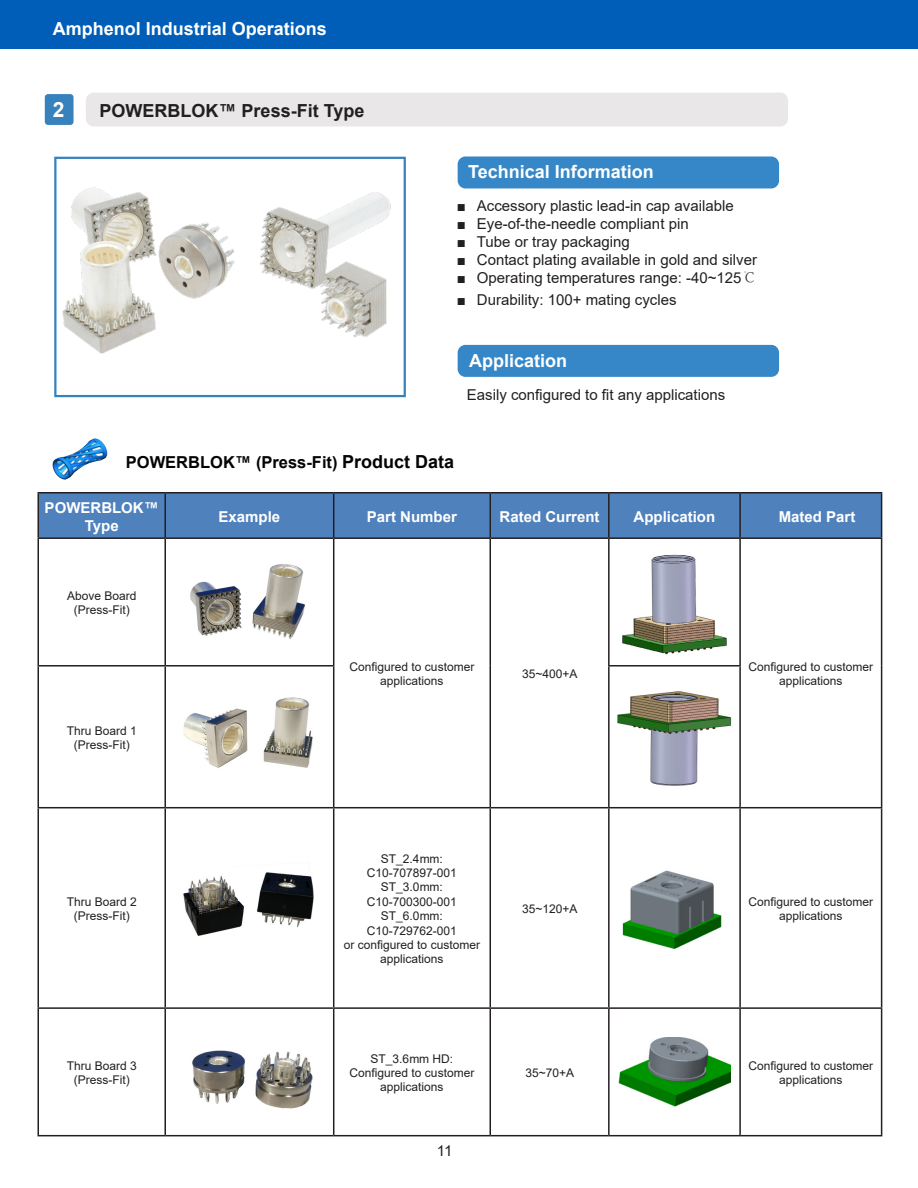
<style>
.page{position:relative;width:918px;height:1188px;background:#fff}
.page>*{position:absolute;margin:0;border:0;box-sizing:border-box;transform-origin:0 0}
.t1{font:700 21px "Arial";color:#fff}
.t2{font:700 18px "Arial";color:#fff}
.t3{font:700 18px "Arial";color:#231f20}
.t4{font:700 16.5px "Arial";color:#040503}
.t5{font:15px "Arial";color:#231f20}
.t6{font:700 15px/18px "Arial";color:#fff;text-align:center}
.t7{font:12px/14.4px "Arial";color:#231f20;text-align:center}
.s1{font-family:"Adobe Song Std";font-weight:300}
.s2{font-size:18px}
</style>
<div class="page">
<div style="left:39px;top:494px;width:842px;height:43px;background:#4f81bd"></div>
<hr style="left:38px;top:492px;width:127px;height:2px;background:#231f20">
<hr style="left:38px;top:493px;width:1px;height:44px;background:#231f20">
<hr style="left:165px;top:492px;width:169px;height:2px;background:#231f20">
<hr style="left:164px;top:493px;width:2px;height:44px;background:#231f20">
<hr style="left:334px;top:492px;width:156px;height:2px;background:#231f20">
<hr style="left:333px;top:493px;width:1px;height:44px;background:#231f20">
<hr style="left:490px;top:492px;width:119px;height:2px;background:#231f20">
<hr style="left:490px;top:493px;width:1px;height:44px;background:#231f20">
<hr style="left:609px;top:492px;width:131px;height:2px;background:#231f20">
<hr style="left:608px;top:493px;width:2px;height:44px;background:#231f20">
<hr style="left:740px;top:492px;width:142px;height:2px;background:#231f20">
<hr style="left:739px;top:493px;width:2px;height:44px;background:#231f20">
<hr style="left:881px;top:493px;width:1px;height:44px;background:#231f20">
<hr style="left:38px;top:537px;width:127px;height:2px;background:#231f20">
<hr style="left:38px;top:539px;width:1px;height:126px;background:#231f20">
<hr style="left:165px;top:537px;width:169px;height:2px;background:#231f20">
<hr style="left:164px;top:539px;width:2px;height:126px;background:#231f20">
<hr style="left:334px;top:537px;width:156px;height:2px;background:#231f20">
<hr style="left:333px;top:539px;width:1px;height:126px;background:#231f20">
<hr style="left:490px;top:537px;width:119px;height:2px;background:#231f20">
<hr style="left:490px;top:539px;width:1px;height:127px;background:#231f20">
<hr style="left:609px;top:537px;width:131px;height:2px;background:#231f20">
<hr style="left:608px;top:539px;width:2px;height:126px;background:#231f20">
<hr style="left:740px;top:537px;width:142px;height:2px;background:#231f20">
<hr style="left:739px;top:539px;width:2px;height:126px;background:#231f20">
<hr style="left:881px;top:539px;width:1px;height:127px;background:#231f20">
<hr style="left:38px;top:665px;width:127px;height:2px;background:#231f20">
<hr style="left:38px;top:667px;width:1px;height:140px;background:#231f20">
<hr style="left:165px;top:665px;width:169px;height:2px;background:#231f20">
<hr style="left:164px;top:667px;width:2px;height:140px;background:#231f20">
<hr style="left:333px;top:667px;width:1px;height:140px;background:#231f20">
<hr style="left:490px;top:666px;width:1px;height:141px;background:#231f20">
<hr style="left:608px;top:665px;width:133px;height:2px;background:#231f20">
<hr style="left:608px;top:667px;width:2px;height:140px;background:#231f20">
<hr style="left:739px;top:667px;width:2px;height:140px;background:#231f20">
<hr style="left:881px;top:666px;width:1px;height:141px;background:#231f20">
<hr style="left:38px;top:807px;width:127px;height:1px;background:#231f20">
<hr style="left:38px;top:808px;width:1px;height:199px;background:#231f20">
<hr style="left:165px;top:807px;width:169px;height:1px;background:#231f20">
<hr style="left:164px;top:808px;width:2px;height:199px;background:#231f20">
<hr style="left:334px;top:807px;width:156px;height:1px;background:#231f20">
<hr style="left:333px;top:808px;width:1px;height:199px;background:#231f20">
<hr style="left:490px;top:807px;width:119px;height:1px;background:#231f20">
<hr style="left:490px;top:808px;width:1px;height:199px;background:#231f20">
<hr style="left:609px;top:807px;width:131px;height:1px;background:#231f20">
<hr style="left:608px;top:808px;width:2px;height:199px;background:#231f20">
<hr style="left:740px;top:807px;width:142px;height:1px;background:#231f20">
<hr style="left:739px;top:808px;width:2px;height:199px;background:#231f20">
<hr style="left:881px;top:808px;width:1px;height:199px;background:#231f20">
<hr style="left:38px;top:1007px;width:127px;height:2px;background:#231f20">
<hr style="left:38px;top:1009px;width:1px;height:126px;background:#231f20">
<hr style="left:165px;top:1007px;width:169px;height:2px;background:#231f20">
<hr style="left:164px;top:1009px;width:2px;height:126px;background:#231f20">
<hr style="left:334px;top:1007px;width:156px;height:2px;background:#231f20">
<hr style="left:333px;top:1009px;width:1px;height:126px;background:#231f20">
<hr style="left:490px;top:1007px;width:119px;height:2px;background:#231f20">
<hr style="left:490px;top:1009px;width:1px;height:126px;background:#231f20">
<hr style="left:609px;top:1007px;width:131px;height:2px;background:#231f20">
<hr style="left:608px;top:1009px;width:2px;height:126px;background:#231f20">
<hr style="left:740px;top:1007px;width:142px;height:2px;background:#231f20">
<hr style="left:739px;top:1009px;width:2px;height:126px;background:#231f20">
<hr style="left:881px;top:1009px;width:1px;height:126px;background:#231f20">
<hr style="left:38px;top:1135px;width:127px;height:1px;background:#231f20">
<hr style="left:165px;top:1135px;width:169px;height:1px;background:#231f20">
<hr style="left:334px;top:1135px;width:156px;height:1px;background:#231f20">
<hr style="left:490px;top:1135px;width:119px;height:1px;background:#231f20">
<hr style="left:609px;top:1135px;width:131px;height:1px;background:#231f20">
<hr style="left:740px;top:1135px;width:142px;height:1px;background:#231f20">
<img style="left:190px;top:564px;width:115px;height:75px">
<img style="left:622px;top:554px;width:105px;height:101px">
<img style="left:183px;top:697px;width:130px;height:71px">
<img style="left:617px;top:691px;width:115px;height:95px">
<img style="left:183px;top:872px;width:131px;height:64px">
<img style="left:622px;top:870px;width:100px;height:80px">
<img style="left:192px;top:1050px;width:121px;height:59px">
<img style="left:619px;top:1038px;width:111px;height:69px">
<div style="left:458px;top:345px;width:321px;height:32px;background:#3687c7;border-radius:8px"></div>
<div style="left:458px;top:156px;width:321px;height:32px;background:#3687c7;border-radius:8px"></div>
<div style="left:86px;top:93px;width:702px;height:33px;background:#e9e7e8;border-radius:8px"></div>
<div style="left:45px;top:94px;width:29px;height:31px;background:#3781bd;border-radius:3px"></div>
<div style="left:44px;top:147px;width:371px;height:260px;background:#fff;opacity:.75"></div>
<div style="left:54px;top:157px;width:352px;height:240px;border:2px solid #3682bd"></div>
<img style="left:52px;top:438px;width:56px;height:42px">
<div style="left:0;top:0;width:918px;height:49px;background:#005eb8"></div>
<p class="t2" style="left:53px;top:16px;width:276px">Amphenol Industrial Operations</p>
<p class="t1" style="left:53px;top:95px;width:13px">2</p>
<p class="t3" style="left:100px;top:98px;width:266px">POWERBLOK™ Press-Fit Type</p>
<p class="t2" style="left:468px;top:159px;width:187px">Technical Information</p>
<p class="t5" style="left:457px;top:196px;width:279px">■ Accessory plastic lead-in cap available</p>
<p class="t5" style="left:457px;top:214px;width:234px">■ Eye-of-the-needle compliant pin</p>
<p class="t5" style="left:457px;top:232px;width:175px">■ Tube or tray packaging</p>
<p class="t5" style="left:457px;top:250px;width:302px">■ Contact plating available in gold and silver</p>
<p class="t5" style="left:457px;top:268px;width:301px">■ Operating temperatures range: -40~125<span class="s1">℃</span></p>
<p class="t5" style="left:457px;top:289px;width:221px">■ Durability: 100+ mating cycles</p>
<p class="t2" style="left:469px;top:348px;width:100px">Application</p>
<p class="t5" style="left:467px;top:384px;width:260px">Easily configured to fit any applications</p>
<p class="t4" style="left:126px;top:451px;width:330px">POWERBLOK™ (Press-Fit) <span class="s2">Product Data</span></p>
<p class="t6" style="left:45px;top:499px;width:116px">POWERBLOK™<br>Type</p>
<p class="t6" style="left:219px;top:508px;width:63px">Example</p>
<p class="t6" style="left:367px;top:508px;width:92px">Part Number</p>
<p class="t6" style="left:500px;top:508px;width:102px">Rated Current</p>
<p class="t6" style="left:634px;top:508px;width:83px">Application</p>
<p class="t6" style="left:779px;top:508px;width:78px">Mated Part</p>
<p class="t7" style="left:67px;top:588px;width:71px">Above Board</p>
<p class="t7" style="left:74px;top:603px;width:57px">(Press-Fit)</p>
<p class="t7" style="left:67px;top:723px;width:72px">Thru Board 1</p>
<p class="t7" style="left:74px;top:738px;width:57px">(Press-Fit)</p>
<p class="t7" style="left:67px;top:894px;width:72px">Thru Board 2</p>
<p class="t7" style="left:74px;top:909px;width:57px">(Press-Fit)</p>
<p class="t7" style="left:67px;top:1058px;width:72px">Thru Board 3</p>
<p class="t7" style="left:74px;top:1073px;width:57px">(Press-Fit)</p>
<p class="t7" style="left:350px;top:659px;width:126px">Configured to customer applications</p>
<p class="t7" style="left:522px;top:667px;width:57px">35~400+A</p>
<p class="t7" style="left:748px;top:659px;width:126px">Configured to customer applications</p>
<p class="t7" style="left:381px;top:851px;width:64px">ST_2.4mm:</p>
<p class="t7" style="left:367px;top:866px;width:92px">C10-707897-001</p>
<p class="t7" style="left:381px;top:880px;width:64px">ST_3.0mm:</p>
<p class="t7" style="left:367px;top:894px;width:92px">C10-700300-001</p>
<p class="t7" style="left:381px;top:909px;width:64px">ST_6.0mm:</p>
<p class="t7" style="left:367px;top:923px;width:92px">C10-729762-001</p>
<p class="t7" style="left:344px;top:938px;width:138px">or configured to customer applications</p>
<p class="t7" style="left:522px;top:902px;width:57px">35~120+A</p>
<p class="t7" style="left:748px;top:894px;width:126px">Configured to customer applications</p>
<p class="t7" style="left:371px;top:1051px;width:84px">ST_3.6mm HD:</p>
<p class="t7" style="left:350px;top:1066px;width:126px">Configured to customer applications</p>
<p class="t7" style="left:526px;top:1066px;width:50px">35~70+A</p>
<p class="t7" style="left:748px;top:1058px;width:126px">Configured to customer applications</p>
<p class="t5" style="left:437px;top:1140px;width:17px">11</p>
</div>
